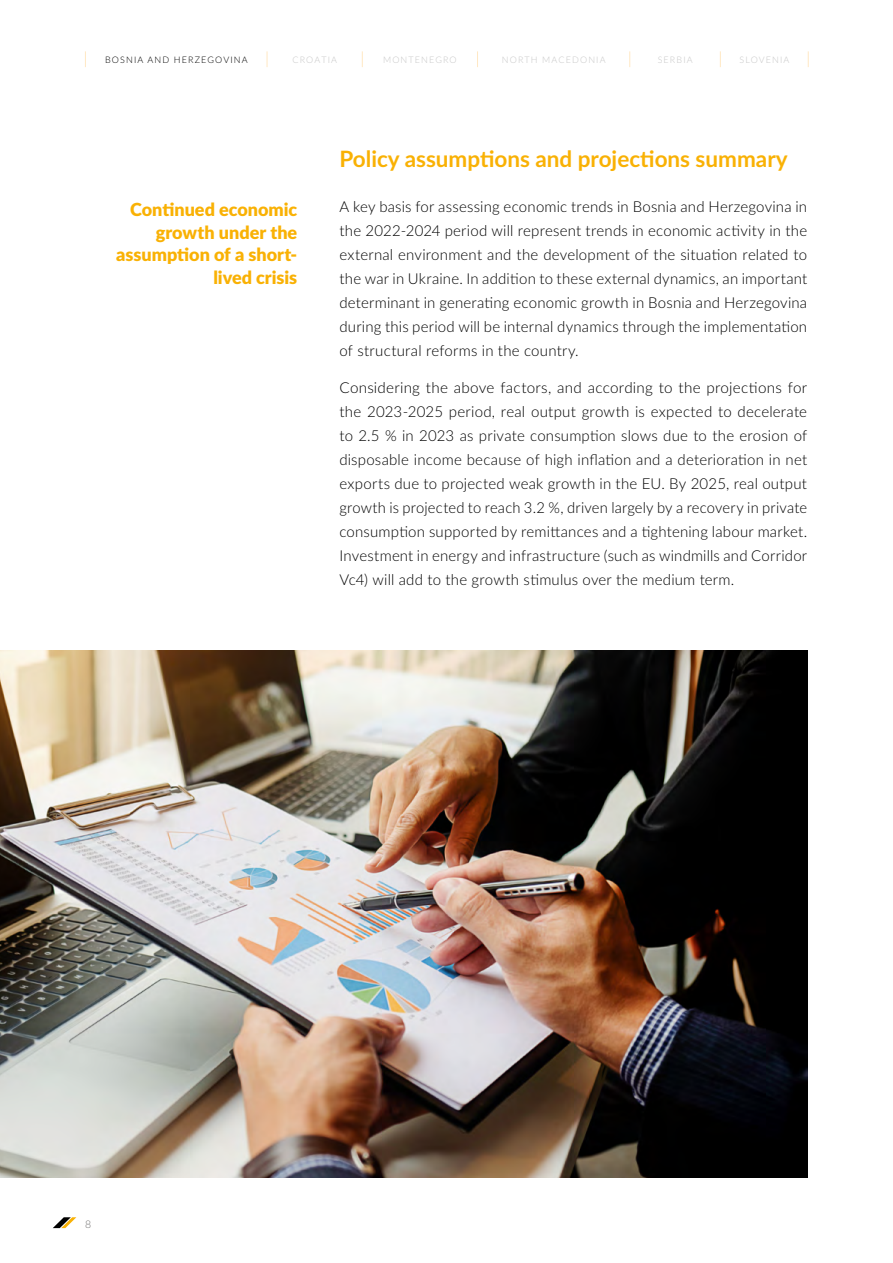
<style>
.page{position:relative;width:893px;height:1263px;background:#fff}
.page>*{position:absolute;margin:0;border:0;box-sizing:border-box;transform-origin:0 0}
.t1{font:700 22.5px "Lato";color:#f9b104}
.t2{font:900 18px/22.5px "Lato";color:#f9b104;text-align:right}
.t3{font:300 15px/24px "Lato";letter-spacing:.015em;color:#000;text-align:justify}
.t4{font:300 10.5px "Lato";color:#706f6f}
.t5{font:300 9px "Lato";letter-spacing:.125em;color:#c6c6c6}
.t6{font:300 9px "Lato";letter-spacing:.125em;color:#000}
</style>
<div class="page">
<svg style="left:53px;top:1217px;width:23px;height:11px"></svg>
<img style="left:0;top:651px;width:808px;height:527px">
<svg style="left:362px;top:51px;width:1px;height:16px"></svg>
<svg style="left:477px;top:51px;width:1px;height:16px"></svg>
<svg style="left:85px;top:51px;width:1px;height:16px"></svg>
<svg style="left:267px;top:51px;width:1px;height:16px"></svg>
<svg style="left:629px;top:51px;width:1px;height:16px"></svg>
<svg style="left:720px;top:51px;width:1px;height:16px"></svg>
<svg style="left:808px;top:51px;width:1px;height:16px"></svg>
<p class="t6" style="left:105px;top:53px;width:144px">BOSNIA AND HERZEGOVINA</p>
<p class="t5" style="left:292px;top:53px;width:46px">CROATIA</p>
<p class="t5" style="left:383px;top:53px;width:75px">MONTENEGRO</p>
<p class="t5" style="left:502px;top:53px;width:105px">NORTH MACEDONIA</p>
<p class="t5" style="left:658px;top:53px;width:37px">SERBIA</p>
<p class="t5" style="left:739px;top:53px;width:51px">SLOVENIA</p>
<p class="t2" style="left:116px;top:198px;width:183px">Continued economic growth under the assumption of a short&shy;lived crisis</p>
<h1 class="t1" style="left:339px;top:142px;width:450px">Policy assumptions and projections summary</h1>
<p class="t3" style="left:339px;top:194px;width:469px">A key basis for assessing economic trends in Bosnia and Herzegovina in the 2022-2024 period will represent trends in economic activity in the external environment and the development of the situation related to the war in Ukraine. In addition to these external dynamics, an important determinant in generating economic growth in Bosnia and Herzegovina during this period will be internal dynamics through the implementation of structural reforms in the country.</p>
<p class="t3" style="left:339px;top:375px;width:469px">Considering the above factors, and according to the projections for the 2023-2025 period, real output growth is expected to decelerate to 2.5 % in 2023 as private consumption slows due to the erosion of disposable income because of high inflation and a deterioration in net exports due to projected weak growth in the EU. By 2025, real output growth is projected to reach 3.2 %, driven largely by a recovery in private consumption supported by remittances and a tightening labour market.<br>Investment in energy and infrastructure (such as windmills and Corridor Vc4) will add to the growth stimulus over the medium term.</p>
<p class="t4" style="left:85px;top:1217px;width:8px">8</p>
</div>
